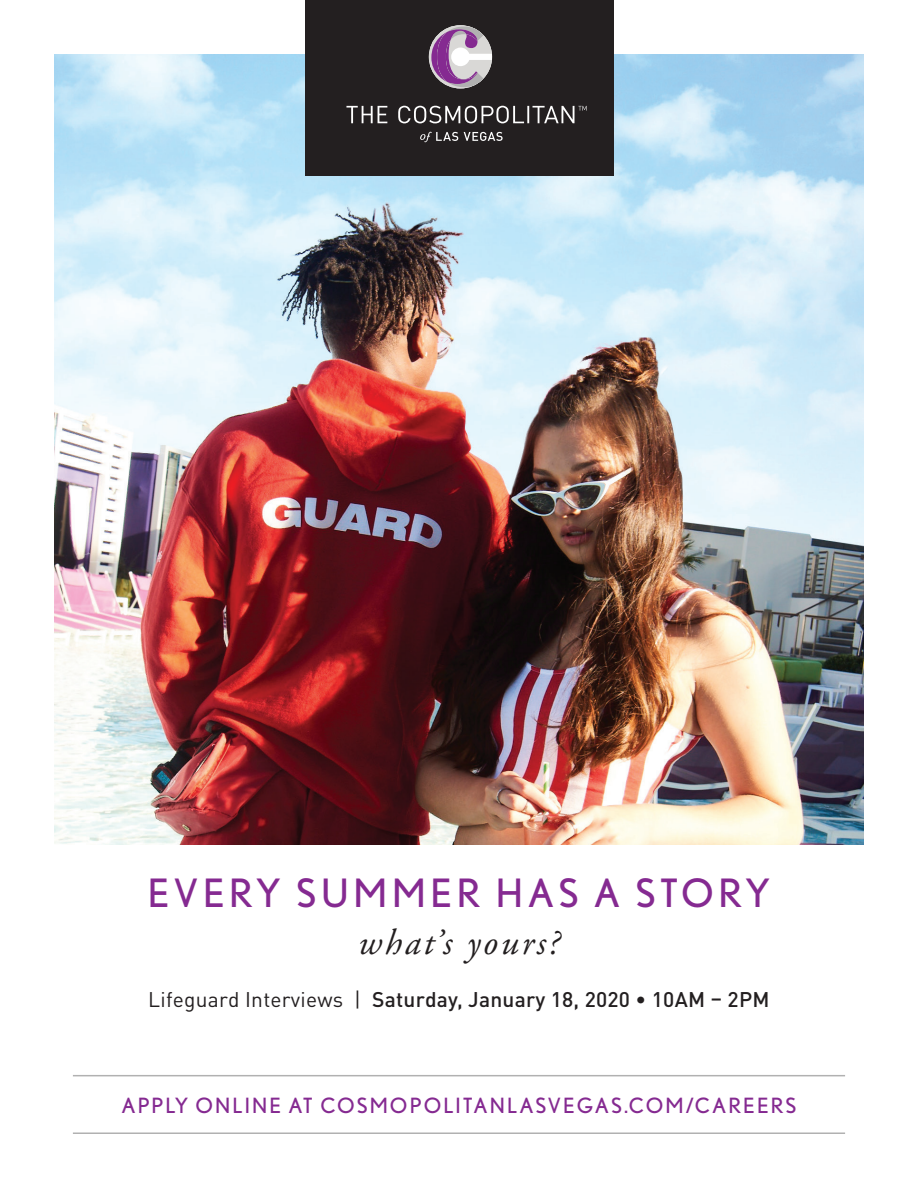
<style>
.page{position:relative;width:918px;height:1188px;background:#fff}
.page>*{position:absolute;margin:0;border:0;box-sizing:border-box;transform-origin:0 0}
.t1{font:39px "Nobel";letter-spacing:.12em;color:#852a91}
.t2{font:italic 36px "Adobe Garamond";letter-spacing:.08em;color:#231f20}
.t3{font:500 21px "DIN Pro";letter-spacing:.01em;color:#231f20}
.t4{font:21px "Nobel";letter-spacing:.1em;color:#852a91}
.s1{font-weight:400}
</style>
<div class="page">
<img style="left:54px;top:54px;width:810px;height:791px">
<hr style="left:73px;top:1075px;width:772px;height:1px;background:#b1b1b1">
<hr style="left:73px;top:1132px;width:772px;height:2px;background:#b1b1b1">
<div style="left:305px;top:0;width:308px;height:175px;background:#231f20"></div>
<svg style="left:429px;top:25px;width:63px;height:63px"></svg>
<svg style="left:420px;top:132px;width:83px;height:10px"></svg>
<svg style="left:346px;top:106px;width:241px;height:17px"></svg>
<h1 class="t1" style="left:148px;top:871px;width:624px">EVERY SUMMER HAS A STORY</h1>
<h2 class="t2" style="left:358px;top:923px;width:203px">what’s yours?</h2>
<p class="t3" style="left:148px;top:985px;width:623px"><span class="s1">Lifeguard Interviews |</span> Saturday, January 18, 2020 • 10AM – 2PM</p>
<p class="t4" style="left:121px;top:1093px;width:677px">APPLY ONLINE AT COSMOPOLITANLASVEGAS.COM/CAREERS</p>
</div>
